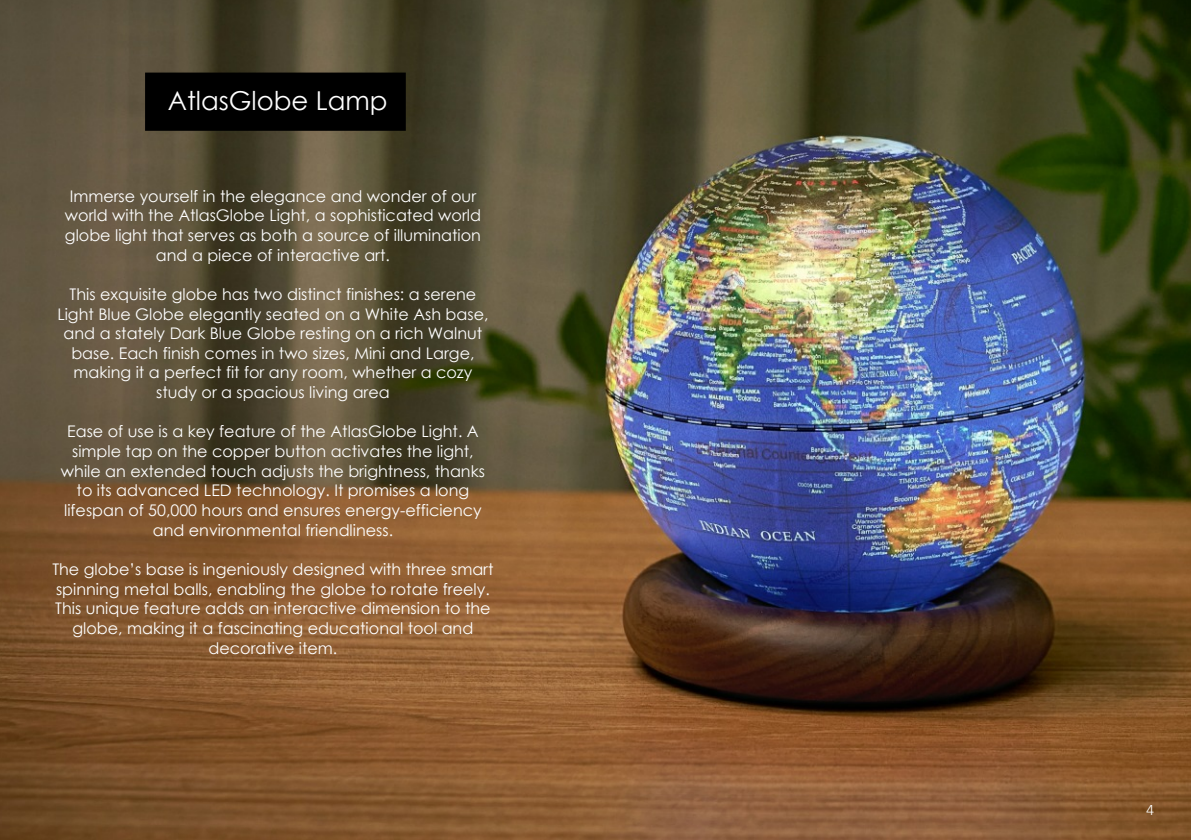
<style>
.page{position:relative;width:1191px;height:840px;background:#fff}
.page>*{position:absolute;margin:0;border:0;box-sizing:border-box;transform-origin:0 0}
.t1{font:26px "Century Gothic";color:#fff}
.t2{font:16px/19.6px "Century Gothic";color:#fff;text-align:center}
.t3{font:300 16px "Calibri";color:#fff}
</style>
<div class="page">
<img style="left:0;top:0;width:1191px;height:839px">
<div style="left:145px;top:72px;width:261px;height:59px;background:#000;border:2px solid #000"></div>
<h1 class="t1" style="left:168px;top:91px;width:221px">AtlasGlobe Lamp</h1>
<p class="t2" style="left:65px;top:187px;width:417px">Immerse yourself in the elegance and wonder of our world with the AtlasGlobe Light, a sophisticated world globe light that serves as both a source of illumination and a piece of interactive art.</p>
<p class="t2" style="left:57px;top:285px;width:433px">This exquisite globe has two distinct finishes: a serene Light Blue Globe elegantly seated on a White Ash base, and a stately Dark Blue Globe resting on a rich Walnut base. Each finish comes in two sizes, Mini and Large, making it a perfect fit for any room, whether a cozy study or a spacious living area</p>
<p class="t2" style="left:61px;top:423px;width:425px">Ease of use is a key feature of the AtlasGlobe Light. A simple tap on the copper button activates the light, while an extended touch adjusts the brightness, thanks to its advanced LED technology. It promises a long lifespan of 50,000 hours and ensures energy-efficiency and environmental friendliness.</p>
<p class="t2" style="left:52px;top:560px;width:443px">The globe’s base is ingeniously designed with three smart spinning metal balls, enabling the globe to rotate freely.<br>This unique feature adds an interactive dimension to the globe, making it a fascinating educational tool and decorative item.</p>
<p class="t3" style="left:1146px;top:802px;width:10px">4</p>
</div>
